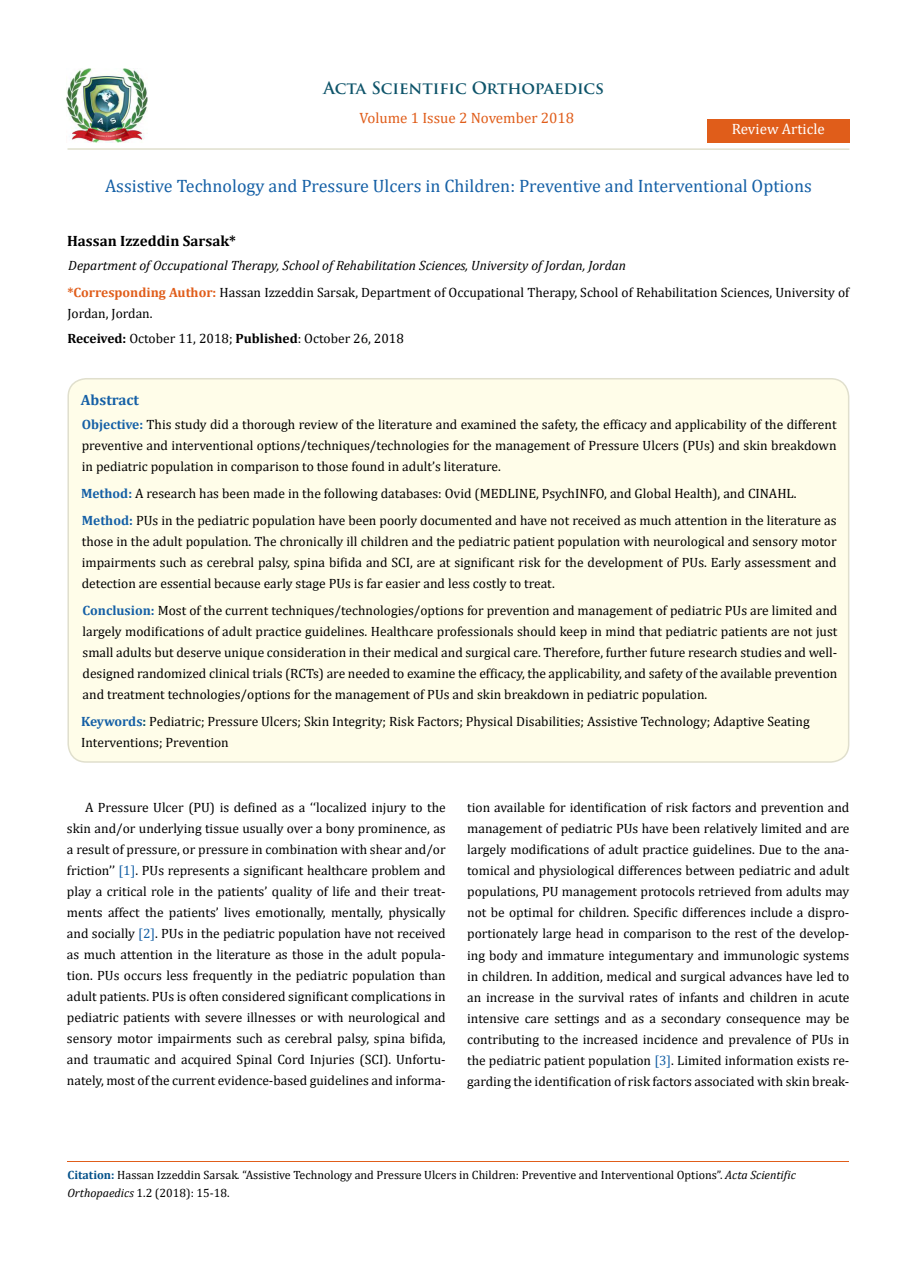
<style>
.page{position:relative;width:917px;height:1262px;background:#fff}
.page>*{position:absolute;margin:0;border:0;box-sizing:border-box;transform-origin:0 0}
.t1{font:18px "Cambria";color:#1560a6}
.t2{font:700 16.5px "Trajan Pro";letter-spacing:-.01em;color:#0e546a}
.t3{font:15px "Cambria";color:#e05d1a}
.t4{font:700 15px "Cambria";color:#000}
.t5{font:15px "Cambria";color:#fff}
.t6{font:700 15px "Cambria";color:#1560a6}
.t7{font:13.5px/21px "Cambria";color:#000;text-align:justify}
.t8{font:12px/18px "Cambria";color:#000}
.s1{font-style:italic}
.s2{font-weight:700;color:#e05d1a}
.s3{font-weight:700}
.s4{font-weight:700;color:#1560a6}
.s5{font-weight:700;color:#0e546a}
.s6{color:#1560a6}
.s7{font-weight:700;color:#035089}
</style>
<div class="page">
<img style="left:67px;top:68px;width:80px;height:74px">
<div style="left:707px;top:119px;width:142px;height:23px;background:#e05d1a"></div>
<div style="left:68px;top:379px;width:780px;height:383px;background:#fffde9;border-radius:18px"></div>
<div style="left:67px;top:378px;width:782px;height:384px;border:2px solid #e0dfcd;border-radius:18px"></div>
<hr style="left:67px;top:1161px;width:782px;height:1px;background:#e05d1a">
<hr style="left:67px;top:148px;width:782px;height:2px;background:#e0dfcd">
<p class="t2" style="left:323px;top:77px;width:282px">Acta Scientific Orthopaedics</p>
<p class="t3" style="left:359px;top:109px;width:216px">Volume 1 Issue 2 November 2018</p>
<p class="t5" style="left:731px;top:120px;width:94px">Review Article</p>
<h1 class="t1" style="left:105px;top:175px;width:708px">Assistive Technology and Pressure Ulcers in Children: Preventive and Interventional Options</h1>
<p class="t4" style="left:67px;top:230px;width:170px">Hassan Izzeddin Sarsak*</p>
<p class="t7" style="left:67px;top:251px;width:783px;line-height:27.6px"><span class="s1">Department of Occupational Therapy, School of Rehabilitation Sciences, University of Jordan, Jordan<br></span><span class="s2">*Corresponding Author:</span> Hassan Izzeddin Sarsak, Department of Occupational Therapy, School of Rehabilitation Sciences, University of</p>
<p class="t7" style="left:67px;top:303px;width:87px">Jordan, Jordan.</p>
<p class="t7" style="left:67px;top:328px;width:338px"><span class="s3">Received:</span> October 11, 2018; <span class="s3">Published</span>: October 26, 2018</p>
<p class="t6" style="left:81px;top:389px;width:60px">Abstract</p>
<p class="t7" style="left:82px;top:414px;width:756px"><span class="s4">Objective:</span> This study did a thorough review of the literature and examined the safety, the efficacy and applicability of the different preventive and interventional options/techniques/technologies for the management of Pressure Ulcers (PUs) and skin breakdown in pediatric population in comparison to those found in adult’s literature.</p>
<p class="t7" style="left:81px;top:480px;width:757px;line-height:27px"><span class="s4">Method:</span> A research has been made in the following databases: Ovid (MEDLINE, PsychINFO, and Global Health), and CINAHL.<br><span class="s4">Method:</span> PUs in the pediatric population have been poorly documented and have not received as much attention in the literature as</p>
<p class="t7" style="left:82px;top:531px;width:756px">those in the adult population. The chronically ill children and the pediatric patient population with neurological and sensory motor impairments such as cerebral palsy, spina bifida and SCI, are at significant risk for the development of PUs. Early assessment and detection are essential because early stage PUs is far easier and less costly to treat.</p>
<p class="t7" style="left:83px;top:600px;width:756px"><span class="s4">Conclusion:</span> Most of the current techniques/technologies/options for prevention and management of pediatric PUs are limited and largely modifications of adult practice guidelines. Healthcare professionals should keep in mind that pediatric patients are not just small adults but deserve unique consideration in their medical and surgical care. Therefore, further future research studies and well&shy;designed randomized clinical trials (RCTs) are needed to examine the efficacy, the applicability, and safety of the available prevention and treatment technologies/options for the management of PUs and skin breakdown in pediatric population.</p>
<p class="t7" style="left:81px;top:711px;width:730px"><span class="s4">Keywords</span><span class="s5">:</span> Pediatric; Pressure Ulcers; Skin Integrity; Risk Factors; Physical Disabilities; Assistive Technology; Adaptive Seating<br>Interventions; Prevention</p>
<p class="t7" style="left:67px;top:797px;width:380px;text-indent:18px">A Pressure Ulcer (PU) is defined as a ‘‘localized injury to the skin and/or underlying tissue usually over a bony prominence, as a result of pressure, or pressure in combination with shear and/or friction’’ <span class="s6">[1]</span>. PUs represents a significant healthcare problem and play a critical role in the patients’ quality of life and their treat&shy;ments affect the patients’ lives emotionally, mentally, physically and socially <span class="s6">[2]</span>. PUs in the pediatric population have not received as much attention in the literature as those in the adult popula&shy;tion. PUs occurs less frequently in the pediatric population than adult patients. PUs is often considered significant complications in pediatric patients with severe illnesses or with neurological and sensory motor impairments such as cerebral palsy, spina bifida, and traumatic and acquired Spinal Cord Injuries (SCI). Unfortu&shy;nately, most of the current evidence-based guidelines and informa-</p>
<p class="t7" style="left:467px;top:797px;width:384px">tion available for identification of risk factors and prevention and management of pediatric PUs have been relatively limited and are largely modifications of adult practice guidelines. Due to the ana&shy;tomical and physiological differences between pediatric and adult populations, PU management protocols retrieved from adults may not be optimal for children. Specific differences include a dispro&shy;portionately large head in comparison to the rest of the develop&shy;ing body and immature integumentary and immunologic systems in children. In addition, medical and surgical advances have led to an increase in the survival rates of infants and children in acute intensive care settings and as a secondary consequence may be contributing to the increased incidence and prevalence of PUs in the pediatric patient population <span class="s6">[3]</span>. Limited information exists re&shy;garding the identification of risk factors associated with skin break-</p>
<p class="t8" style="left:67px;top:1165px;width:729px"><span class="s7">Citation:</span> Hassan Izzeddin Sarsak<span class="s1">.</span> “Assistive Technology and Pressure Ulcers in Children: Preventive and Interventional Options”. <span class="s1">Acta Scientific<br>Orthopaedics</span> 1.2 (2018): 15-18.</p>
</div>
